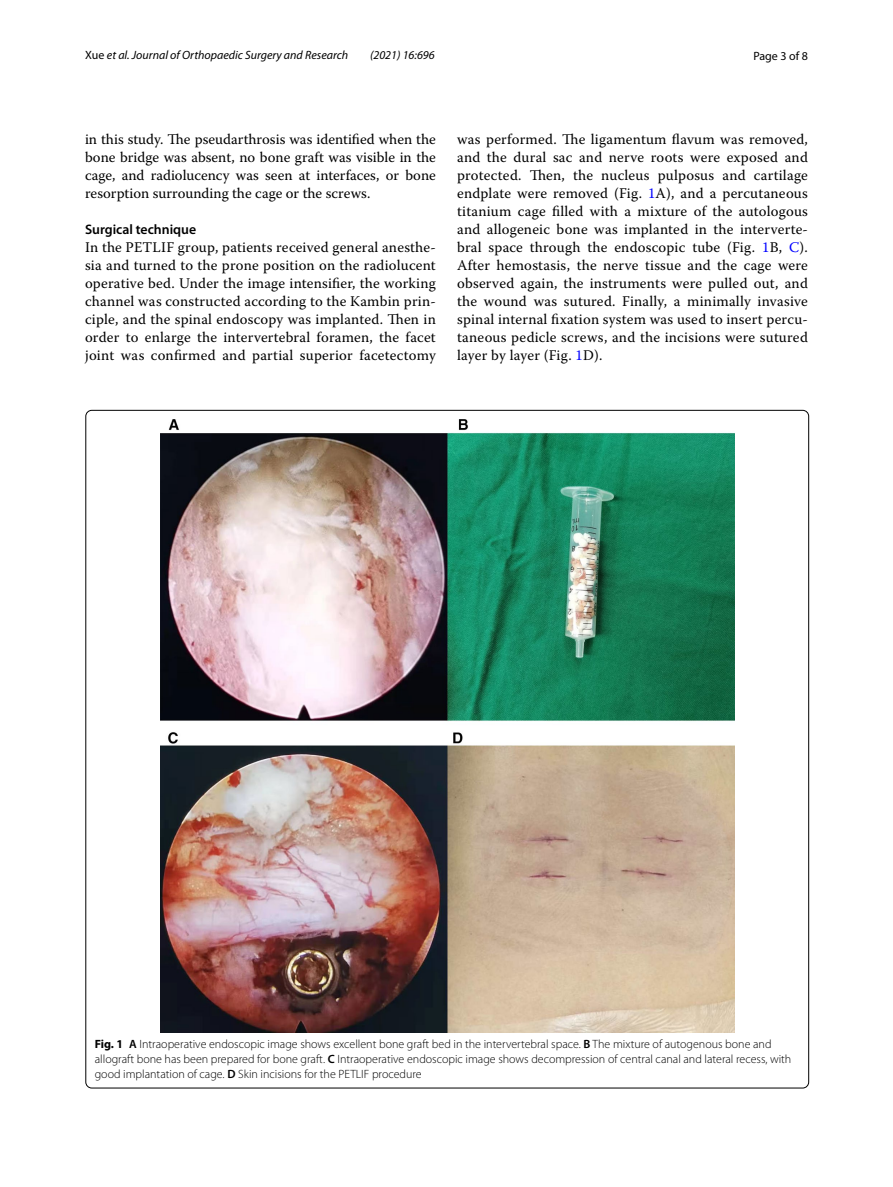
<style>
.page{position:relative;width:893px;height:1187px;background:#fff}
.page>*{position:absolute;margin:0;border:0;box-sizing:border-box;transform-origin:0 0}
.t1{font:14.7px/18px "Warnock Pro";letter-spacing:.015em;color:#000;text-align:justify}
.t2{font:600 13.8px "Myriad Pro";color:#000}
.t3{font:300 12px/15px "Myriad Pro";color:#000}
.t4{font:italic 12px "Myriad Pro";color:#000}
.t5{font:12px "Myriad Pro";color:#000}
.s1{font-style:normal}
.s2{color:#00f}
.s3{font-weight:700}
.s4{font-weight:600}
</style>
<div class="page">
<img style="left:160px;top:419px;width:574px;height:613px">
<p class="t4" style="left:85px;top:48px;width:265px"><span class="s1">Xue</span> et al. Journal of Orthopaedic Surgery and Research</p>
<p class="t4" style="left:370px;top:48px;width:66px">(2021) 16:696</p>
<p class="t5" style="left:753px;top:48px;width:56px">Page 3 of 8</p>
<p class="t1" style="left:85px;top:130px;width:352px">in this study. The pseudarthrosis was identified when the bone bridge was absent, no bone graft was visible in the cage, and radiolucency was seen at interfaces, or bone resorption surrounding the cage or the screws.</p>
<p class="t2" style="left:85px;top:220px;width:113px">Surgical technique</p>
<p class="t1" style="left:85px;top:238px;width:352px">In the PETLIF group, patients received general anesthe&shy;sia and turned to the prone position on the radiolucent operative bed. Under the image intensifier, the working channel was constructed according to the Kambin prin&shy;ciple, and the spinal endoscopy was implanted. Then in order to enlarge the intervertebral foramen, the facet joint was confirmed and partial superior facetectomy</p>
<p class="t1" style="left:457px;top:130px;width:352px">was performed. The ligamentum flavum was removed, and the dural sac and nerve roots were exposed and protected. Then, the nucleus pulposus and cartilage endplate were removed (Fig. <span class="s2">1</span>A), and a percutaneous titanium cage filled with a mixture of the autologous and allogeneic bone was implanted in the interverte&shy;bral space through the endoscopic tube (Fig. <span class="s2">1</span>B, <span class="s2">C</span>).<br>After hemostasis, the nerve tissue and the cage were observed again, the instruments were pulled out, and the wound was sutured. Finally, a minimally invasive spinal internal fixation system was used to insert percu&shy;taneous pedicle screws, and the incisions were sutured layer by layer (Fig. <span class="s2">1</span>D).</p>
<p class="t3" style="left:95px;top:1036px;width:698px"><span class="s3">Fig. 1</span> <span class="s4">A</span> Intraoperative endoscopic image shows excellent bone graft bed in the intervertebral space. <span class="s4">B</span> The mixture of autogenous bone and allograft bone has been prepared for bone graft. <span class="s4">C</span> Intraoperative endoscopic image shows decompression of central canal and lateral recess, with good implantation of cage. <span class="s4">D</span> Skin incisions for the PETLIF procedure</p>
</div>
